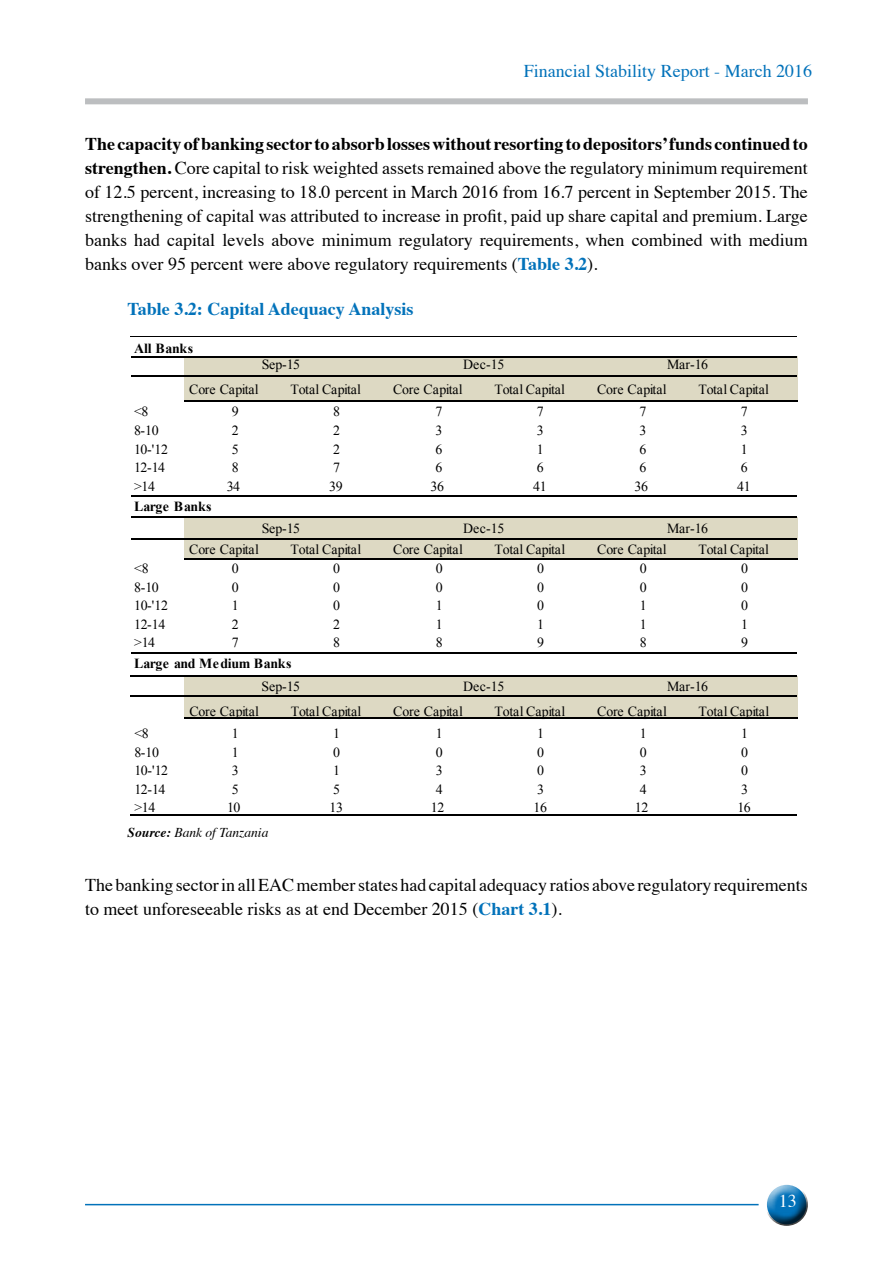
<style>
.page{position:relative;width:893px;height:1263px;background:#fff}
.page>*{position:absolute;margin:0;border:0;box-sizing:border-box;transform-origin:0 0}
.t1{font:18px/24px "Times";color:#000;text-align:justify}
.t2{font:18px "Times";color:#0272ba}
.t3{font:700 18px "Times";color:#0272ba}
.t4{font:18px "Times";color:#fff}
.t5{font:13.95px "Times New Roman";letter-spacing:-.01em;color:#000}
.t6{font:700 13.95px "Times New Roman";letter-spacing:-.01em;color:#000}
.t7{font:italic 13.5px "Times";color:#000}
.s1{font-weight:700}
.s2{font-weight:700;color:#0272ba}
</style>
<div class="page">
<div style="left:85px;top:98px;width:723px;height:6px;background:#bcbec0"></div>
<hr style="left:85px;top:1204px;width:674px;height:1px;background:#0272ba">
<div style="left:764px;top:1180px;width:47px;height:32px;background:#fff;opacity:.75"></div>
<div style="left:764px;top:1189px;width:47px;height:38px;background:#000;opacity:.75"></div>
<div style="left:184px;top:356px;width:613px;height:45px;background:#ddd9c3"></div>
<div style="left:184px;top:518px;width:613px;height:42px;background:#ddd9c3"></div>
<div style="left:184px;top:676px;width:613px;height:42px;background:#ddd9c3"></div>
<hr style="left:130px;top:336px;width:667px;height:1px;background:#000">
<hr style="left:184px;top:558px;width:613px;height:2px;background:#000">
<hr style="left:184px;top:400px;width:613px;height:1px;background:#000">
<hr style="left:132px;top:538px;width:665px;height:1px;background:#000">
<hr style="left:132px;top:652px;width:665px;height:2px;background:#000">
<hr style="left:132px;top:516px;width:665px;height:2px;background:#000">
<hr style="left:132px;top:375px;width:665px;height:2px;background:#000">
<hr style="left:132px;top:356px;width:665px;height:1px;background:#000">
<hr style="left:132px;top:495px;width:665px;height:2px;background:#000">
<hr style="left:130px;top:675px;width:667px;height:2px;background:#000">
<hr style="left:130px;top:695px;width:667px;height:1px;background:#000">
<hr style="left:184px;top:717px;width:613px;height:2px;background:#000">
<hr style="left:130px;top:814px;width:667px;height:2px;background:#000">
<p class="t2" style="left:524px;top:54px;width:290px">Financial Stability Report - March 2016</p>
<p class="t1" style="left:85px;top:130px;width:724px"><span class="s1">The capacity of banking sector to absorb losses without resorting to depositors’ funds continued to strengthen.</span> Core capital to risk weighted assets remained above the regulatory minimum requirement of 12.5 percent, increasing to 18.0 percent in March 2016 from 16.7 percent in September 2015. The strengthening of capital was attributed to increase in profit, paid up share capital and premium. Large banks had capital levels above minimum regulatory requirements, when combined with medium banks over 95 percent were above regulatory requirements (<span class="s2">Table 3.2</span>).</p>
<p class="t3" style="left:128px;top:292px;width:287px">Table 3.2: Capital Adequacy Analysis</p>
<p class="t6" style="left:134px;top:338px;width:61px">All Banks</p>
<p class="t5" style="left:262px;top:355px;width:40px">Sep-15</p>
<p class="t5" style="left:463px;top:355px;width:43px">Dec-15</p>
<p class="t5" style="left:667px;top:355px;width:43px">Mar-16</p>
<p class="t5" style="left:189px;top:380px;width:71px">Core Capital</p>
<p class="t5" style="left:290px;top:380px;width:72px">Total Capital</p>
<p class="t5" style="left:393px;top:380px;width:71px">Core Capital</p>
<p class="t5" style="left:494px;top:380px;width:72px">Total Capital</p>
<p class="t5" style="left:597px;top:380px;width:71px">Core Capital</p>
<p class="t5" style="left:698px;top:380px;width:72px">Total Capital</p>
<p class="t5" style="left:134px;top:402px;width:16px">&lt;8</p>
<p class="t5" style="left:232px;top:402px;width:8px">9</p>
<p class="t5" style="left:333px;top:402px;width:8px">8</p>
<p class="t5" style="left:436px;top:402px;width:8px">7</p>
<p class="t5" style="left:537px;top:402px;width:8px">7</p>
<p class="t5" style="left:639px;top:402px;width:8px">7</p>
<p class="t5" style="left:741px;top:402px;width:8px">7</p>
<p class="t5" style="left:134px;top:421px;width:26px">8-10</p>
<p class="t5" style="left:232px;top:421px;width:8px">2</p>
<p class="t5" style="left:333px;top:421px;width:8px">2</p>
<p class="t5" style="left:436px;top:421px;width:8px">3</p>
<p class="t5" style="left:537px;top:421px;width:8px">3</p>
<p class="t5" style="left:640px;top:421px;width:8px">3</p>
<p class="t5" style="left:741px;top:421px;width:8px">3</p>
<p class="t5" style="left:134px;top:439px;width:35px">10-'12</p>
<p class="t5" style="left:232px;top:439px;width:8px">5</p>
<p class="t5" style="left:333px;top:439px;width:8px">2</p>
<p class="t5" style="left:436px;top:439px;width:8px">6</p>
<p class="t5" style="left:537px;top:439px;width:8px">1</p>
<p class="t5" style="left:640px;top:439px;width:8px">6</p>
<p class="t5" style="left:741px;top:439px;width:8px">1</p>
<p class="t5" style="left:134px;top:458px;width:33px">12-14</p>
<p class="t5" style="left:232px;top:458px;width:8px">8</p>
<p class="t5" style="left:333px;top:458px;width:8px">7</p>
<p class="t5" style="left:436px;top:458px;width:8px">6</p>
<p class="t5" style="left:537px;top:458px;width:8px">6</p>
<p class="t5" style="left:640px;top:458px;width:8px">6</p>
<p class="t5" style="left:741px;top:458px;width:8px">6</p>
<p class="t5" style="left:134px;top:476px;width:22px">&gt;14</p>
<p class="t5" style="left:227px;top:476px;width:15px">34</p>
<p class="t5" style="left:329px;top:476px;width:15px">39</p>
<p class="t5" style="left:431px;top:476px;width:15px">36</p>
<p class="t5" style="left:533px;top:476px;width:15px">41</p>
<p class="t5" style="left:635px;top:476px;width:15px">36</p>
<p class="t5" style="left:737px;top:476px;width:15px">41</p>
<p class="t6" style="left:134px;top:497px;width:79px">Large Banks</p>
<p class="t5" style="left:262px;top:519px;width:40px">Sep-15</p>
<p class="t5" style="left:463px;top:519px;width:43px">Dec-15</p>
<p class="t5" style="left:667px;top:519px;width:43px">Mar-16</p>
<p class="t5" style="left:189px;top:540px;width:71px">Core Capital</p>
<p class="t5" style="left:291px;top:540px;width:72px">Total Capital</p>
<p class="t5" style="left:393px;top:540px;width:71px">Core Capital</p>
<p class="t5" style="left:494px;top:540px;width:72px">Total Capital</p>
<p class="t5" style="left:597px;top:540px;width:71px">Core Capital</p>
<p class="t5" style="left:698px;top:540px;width:72px">Total Capital</p>
<p class="t5" style="left:134px;top:559px;width:16px">&lt;8</p>
<p class="t5" style="left:232px;top:559px;width:8px">0</p>
<p class="t5" style="left:333px;top:559px;width:8px">0</p>
<p class="t5" style="left:436px;top:559px;width:8px">0</p>
<p class="t5" style="left:537px;top:559px;width:8px">0</p>
<p class="t5" style="left:640px;top:559px;width:8px">0</p>
<p class="t5" style="left:741px;top:559px;width:8px">0</p>
<p class="t5" style="left:134px;top:578px;width:26px">8-10</p>
<p class="t5" style="left:232px;top:578px;width:8px">0</p>
<p class="t5" style="left:333px;top:578px;width:8px">0</p>
<p class="t5" style="left:436px;top:578px;width:8px">0</p>
<p class="t5" style="left:537px;top:578px;width:8px">0</p>
<p class="t5" style="left:640px;top:578px;width:8px">0</p>
<p class="t5" style="left:741px;top:578px;width:8px">0</p>
<p class="t5" style="left:134px;top:596px;width:35px">10-'12</p>
<p class="t5" style="left:232px;top:596px;width:8px">1</p>
<p class="t5" style="left:333px;top:596px;width:8px">0</p>
<p class="t5" style="left:436px;top:596px;width:8px">1</p>
<p class="t5" style="left:537px;top:596px;width:8px">0</p>
<p class="t5" style="left:640px;top:596px;width:8px">1</p>
<p class="t5" style="left:741px;top:596px;width:8px">0</p>
<p class="t5" style="left:134px;top:615px;width:33px">12-14</p>
<p class="t5" style="left:232px;top:615px;width:8px">2</p>
<p class="t5" style="left:333px;top:615px;width:8px">2</p>
<p class="t5" style="left:436px;top:615px;width:8px">1</p>
<p class="t5" style="left:537px;top:615px;width:8px">1</p>
<p class="t5" style="left:640px;top:615px;width:8px">1</p>
<p class="t5" style="left:741px;top:615px;width:8px">1</p>
<p class="t5" style="left:134px;top:633px;width:22px">&gt;14</p>
<p class="t5" style="left:232px;top:633px;width:8px">7</p>
<p class="t5" style="left:333px;top:633px;width:8px">8</p>
<p class="t5" style="left:436px;top:633px;width:8px">8</p>
<p class="t5" style="left:537px;top:633px;width:8px">9</p>
<p class="t5" style="left:640px;top:633px;width:8px">8</p>
<p class="t5" style="left:741px;top:633px;width:8px">9</p>
<p class="t6" style="left:134px;top:653px;width:159px">Large and Medium Banks</p>
<p class="t5" style="left:262px;top:677px;width:40px">Sep-15</p>
<p class="t5" style="left:463px;top:677px;width:43px">Dec-15</p>
<p class="t5" style="left:667px;top:677px;width:43px">Mar-16</p>
<p class="t5" style="left:189px;top:701px;width:71px">Core Capital</p>
<p class="t5" style="left:291px;top:701px;width:72px">Total Capital</p>
<p class="t5" style="left:393px;top:701px;width:71px">Core Capital</p>
<p class="t5" style="left:495px;top:701px;width:72px">Total Capital</p>
<p class="t5" style="left:597px;top:701px;width:71px">Core Capital</p>
<p class="t5" style="left:699px;top:701px;width:72px">Total Capital</p>
<p class="t5" style="left:134px;top:724px;width:16px">&lt;8</p>
<p class="t5" style="left:232px;top:724px;width:8px">1</p>
<p class="t5" style="left:333px;top:724px;width:8px">1</p>
<p class="t5" style="left:436px;top:724px;width:8px">1</p>
<p class="t5" style="left:537px;top:724px;width:8px">1</p>
<p class="t5" style="left:640px;top:724px;width:8px">1</p>
<p class="t5" style="left:741px;top:724px;width:8px">1</p>
<p class="t5" style="left:134px;top:743px;width:26px">8-10</p>
<p class="t5" style="left:232px;top:743px;width:8px">1</p>
<p class="t5" style="left:333px;top:743px;width:8px">0</p>
<p class="t5" style="left:436px;top:743px;width:8px">0</p>
<p class="t5" style="left:537px;top:743px;width:8px">0</p>
<p class="t5" style="left:640px;top:743px;width:8px">0</p>
<p class="t5" style="left:741px;top:743px;width:8px">0</p>
<p class="t5" style="left:134px;top:761px;width:35px">10-'12</p>
<p class="t5" style="left:232px;top:761px;width:8px">3</p>
<p class="t5" style="left:333px;top:761px;width:8px">1</p>
<p class="t5" style="left:436px;top:761px;width:8px">3</p>
<p class="t5" style="left:537px;top:761px;width:8px">0</p>
<p class="t5" style="left:640px;top:761px;width:8px">3</p>
<p class="t5" style="left:741px;top:761px;width:8px">0</p>
<p class="t5" style="left:134px;top:780px;width:33px">12-14</p>
<p class="t5" style="left:232px;top:780px;width:8px">5</p>
<p class="t5" style="left:333px;top:780px;width:8px">5</p>
<p class="t5" style="left:436px;top:780px;width:8px">4</p>
<p class="t5" style="left:537px;top:780px;width:8px">3</p>
<p class="t5" style="left:640px;top:780px;width:8px">4</p>
<p class="t5" style="left:741px;top:780px;width:8px">3</p>
<p class="t5" style="left:134px;top:798px;width:22px">&gt;14</p>
<p class="t5" style="left:227px;top:798px;width:15px">10</p>
<p class="t5" style="left:330px;top:798px;width:15px">13</p>
<p class="t5" style="left:431px;top:798px;width:15px">12</p>
<p class="t5" style="left:533px;top:798px;width:15px">16</p>
<p class="t5" style="left:635px;top:798px;width:15px">12</p>
<p class="t5" style="left:737px;top:798px;width:15px">16</p>
<p class="t7" style="left:128px;top:821px;width:142px"><span class="s1">Source:</span> Bank of Tanzania</p>
<p class="t1" style="left:85px;top:872px;width:724px">The banking sector in all EAC member states had capital adequacy ratios above regulatory requirements to meet unforeseeable risks as at end December 2015 (<span class="s2">Chart 3.1</span>).</p>
<p class="t4" style="left:779px;top:1184px;width:19px">13</p>
</div>
